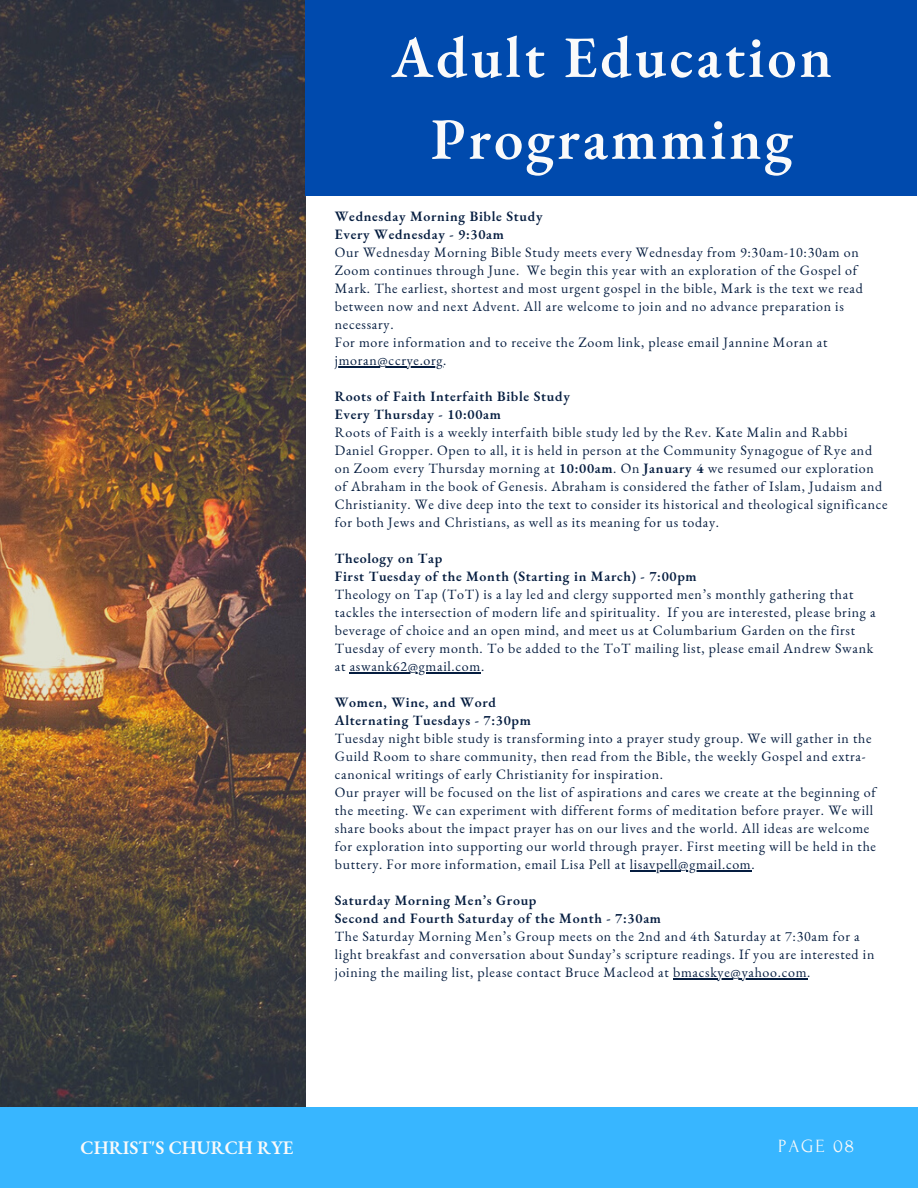
<style>
.page{position:relative;width:918px;height:1188px;background:#fff}
.page>*{position:absolute;margin:0;border:0;box-sizing:border-box;transform-origin:0 0}
.t1{font:600 58.65px/81.9px "EB Garamond";letter-spacing:.05em;color:#fafafa;text-align:center}
.t2{font:600 18.75px "EB Garamond";color:#fafafa}
.t3{font:18.6px "Forum";letter-spacing:.1em;color:#fafafa}
.t4{font:13.95px/18px "EB Garamond";letter-spacing:.05em;color:#051d40}
.t5{font:600 13.95px/18px "EB Garamond";letter-spacing:.05em;color:#051d40}
.s1{font-weight:600}
</style>
<div class="page">
<img style="left:0;top:0;width:306px;height:1107px">
<div style="left:305px;top:0;width:612px;height:196px;background:#004aad"></div>
<div style="left:0;top:1107px;width:918px;height:81px;background:#38b6ff"></div>
<hr style="left:335px;top:367px;width:108px;height:1px;background:#051d40">
<hr style="left:350px;top:673px;width:131px;height:1px;background:#051d40">
<hr style="left:630px;top:871px;width:122px;height:1px;background:#051d40">
<hr style="left:673px;top:979px;width:134px;height:1px;background:#051d40">
<h1 class="t1" style="left:392px;top:15px;width:442px">Adult Education<br>Programming</h1>
<p class="t5" style="left:335px;top:207px;width:209px">Wednesday Morning Bible Study<br>Every Wednesday - 9:30am</p>
<p class="t4" style="left:335px;top:243px;width:530px">Our Wednesday Morning Bible Study meets every Wednesday from 9:30am-10:30am on Zoom continues through June. We begin this year with an exploration of the Gospel of Mark. The earliest, shortest and most urgent gospel in the bible, Mark is the text we read between now and next Advent. All are welcome to join and no advance preparation is necessary.<br>For more information and to receive the Zoom link, please email Jannine Moran at jmoran@ccrye.org.</p>
<p class="t5" style="left:335px;top:387px;width:237px">Roots of Faith Interfaith Bible Study<br>Every Thursday - 10:00am</p>
<p class="t4" style="left:335px;top:423px;width:554px">Roots of Faith is a weekly interfaith bible study led by the Rev. Kate Malin and Rabbi Daniel Gropper. Open to all, it is held in person at the Community Synagogue of Rye and on Zoom every Thursday morning at <span class="s1">10:00am</span>. On <span class="s1">January 4</span> we resumed our exploration of Abraham in the book of Genesis. Abraham is considered the father of Islam, Judaism and Christianity. We dive deep into the text to consider its historical and theological significance for both Jews and Christians, as well as its meaning for us today.</p>
<p class="t5" style="left:335px;top:549px;width:363px">Theology on Tap<br>First Tuesday of the Month (Starting in March) - 7:00pm</p>
<p class="t4" style="left:335px;top:585px;width:542px">Theology on Tap (ToT) is a lay led and clergy supported men’s monthly gathering that tackles the intersection of modern life and spirituality. If you are interested, please bring a beverage of choice and an open mind, and meet us at Columbarium Garden on the first Tuesday of every month. To be added to the ToT mailing list, please email Andrew Swank at aswank62@gmail.com.</p>
<p class="t5" style="left:335px;top:693px;width:198px">Women, Wine, and Word<br>Alternating Tuesdays - 7:30pm</p>
<p class="t4" style="left:335px;top:729px;width:543px">Tuesday night bible study is transforming into a prayer study group. We will gather in the Guild Room to share community, then read from the Bible, the weekly Gospel and extra&shy;canonical writings of early Christianity for inspiration.<br>Our prayer will be focused on the list of aspirations and cares we create at the beginning of the meeting. We can experiment with different forms of meditation before prayer. We will share books about the impact prayer has on our lives and the world. All ideas are welcome for exploration into supporting our world through prayer. First meeting will be held in the buttery. For more information, email Lisa Pell at lisavpell@gmail.com.</p>
<p class="t5" style="left:335px;top:891px;width:328px">Saturday Morning Men’s Group<br>Second and Fourth Saturday of the Month - 7:30am</p>
<p class="t4" style="left:335px;top:927px;width:541px">The Saturday Morning Men’s Group meets on the 2nd and 4th Saturday at 7:30am for a light breakfast and conversation about Sunday’s scripture readings. If you are interested in joining the mailing list, please contact Bruce Macleod at bmacskye@yahoo.com.</p>
<h2 class="t2" style="left:81px;top:1135px;width:214px">CHRIST'S CHURCH RYE</h2>
<h3 class="t3" style="left:778px;top:1136px;width:78px">PAGE 08</h3>
</div>
